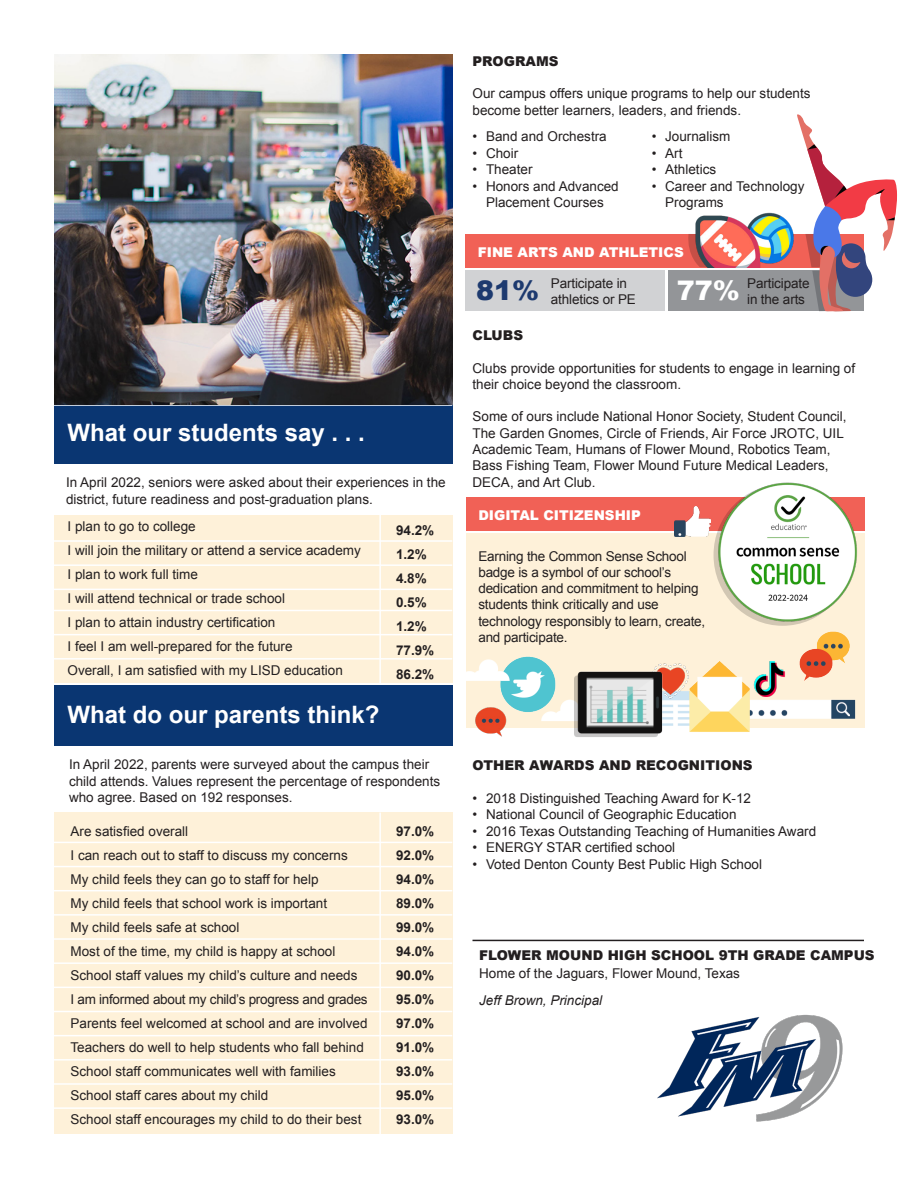
<style>
.page{position:relative;width:918px;height:1188px;background:#fff}
.page>*{position:absolute;margin:0;border:0;box-sizing:border-box;transform-origin:0 0}
.t1{font:900 27px "Arial";color:#1d3a6f}
.t2{font:900 27px "Arial";color:#fff}
.CP_text_heading_Ulc{font:700 24px "Arial";color:#fff}
.CP_text{font:13.5px/16.2px "Arial";color:#231f20}
.CP_chart_text{font:13.5px "Arial";color:#231f20}
.CP_chart_numbers{font:700 13.5px/24px "Arial";color:#231f20}
.CP_all_cap_heading{font:900 13.5px "Arial";color:#231f20}
.CP_chart_text-2{font:13.5px "Arial";letter-spacing:-.02em;color:#231f20}
.CP_all_cap_heading-2{font:900 13.5px "Arial";color:#fff}
.CP_text-2{font:italic 13.5px "Arial";color:#231f20}
</style>
<div class="page">
<div style="left:54px;top:403px;width:398px;height:60px;background:#0a3672"></div>
<hr style="left:54px;top:404px;width:398px;height:2px;background:#fff">
<div style="left:466px;top:533px;width:399px;height:194px;background:#fef1d9"></div>
<div style="left:466px;top:497px;width:399px;height:33px;background:#f16156"></div>
<img style="left:755px;top:662px;width:30px;height:30px">
<img style="left:675px;top:506px;width:35px;height:31px">
<img style="left:466px;top:656px;width:93px;height:72px">
<img style="left:474px;top:702px;width:34px;height:35px">
<img style="left:755px;top:692px;width:101px;height:27px">
<img style="left:676px;top:661px;width:79px;height:71px">
<img style="left:711px;top:482px;width:153px;height:144px">
<img style="left:799px;top:631px;width:51px;height:50px">
<img style="left:676px;top:661px;width:19px;height:41px">
<img style="left:559px;top:663px;width:117px;height:74px">
<div style="left:54px;top:813px;width:398px;height:321px;background:#fef1d9"></div>
<hr style="left:54px;top:842px;width:398px;height:1px;background:#fff">
<hr style="left:54px;top:866px;width:398px;height:1px;background:#fff">
<hr style="left:54px;top:890px;width:398px;height:1px;background:#fff">
<hr style="left:54px;top:914px;width:398px;height:2px;background:#fff">
<hr style="left:54px;top:938px;width:398px;height:2px;background:#fff">
<hr style="left:54px;top:962px;width:398px;height:2px;background:#fff">
<hr style="left:54px;top:987px;width:398px;height:1px;background:#fff">
<hr style="left:54px;top:1011px;width:398px;height:1px;background:#fff">
<hr style="left:54px;top:1035px;width:398px;height:1px;background:#fff">
<hr style="left:54px;top:1059px;width:398px;height:2px;background:#fff">
<hr style="left:54px;top:1083px;width:398px;height:2px;background:#fff">
<hr style="left:54px;top:1107px;width:398px;height:2px;background:#fff">
<hr style="left:379px;top:813px;width:2px;height:321px;background:#fff">
<div style="left:466px;top:234px;width:398px;height:33px;background:#f16156"></div>
<div style="left:466px;top:271px;width:199px;height:40px;background:#d1d2d4"></div>
<div style="left:668px;top:271px;width:196px;height:40px;background:#939598"></div>
<div style="left:54px;top:515px;width:398px;height:167px;background:#fef1d9"></div>
<hr style="left:54px;top:540px;width:398px;height:2px;background:#fff">
<hr style="left:54px;top:564px;width:398px;height:2px;background:#fff">
<hr style="left:54px;top:589px;width:398px;height:1px;background:#fff">
<hr style="left:54px;top:610px;width:398px;height:1px;background:#fff">
<hr style="left:54px;top:634px;width:398px;height:1px;background:#fff">
<hr style="left:54px;top:658px;width:398px;height:2px;background:#fff">
<hr style="left:379px;top:511px;width:2px;height:174px;background:#fff">
<div style="left:54px;top:685px;width:398px;height:61px;background:#0a3672"></div>
<svg style="left:797px;top:114px;width:100px;height:198px"></svg>
<hr style="left:472px;top:940px;width:392px;height:1px;background:#231f20">
<img style="left:657px;top:1014px;width:186px;height:108px">
<img style="left:54px;top:54px;width:398px;height:350px">
<img style="left:763px;top:212px;width:31px;height:52px">
<svg style="left:688px;top:234px;width:4px;height:22px"></svg>
<img style="left:692px;top:213px;width:71px;height:54px">
<p class="CP_text_heading_Ulc" style="left:68px;top:417px;width:299px">What our students say . . .</p>
<p class="CP_text" style="left:66px;top:475px;width:381px">In April 2022, seniors were asked about their experiences in the district, future readiness and post-graduation plans.</p>
<p class="CP_chart_text" style="left:68px;top:518px;width:130px">I plan to go to college</p>
<p class="CP_chart_text" style="left:68px;top:542px;width:295px">I will join the military or attend a service academy</p>
<p class="CP_chart_text" style="left:68px;top:566px;width:132px">I plan to work full time</p>
<p class="CP_chart_text" style="left:68px;top:590px;width:219px">I will attend technical or trade school</p>
<p class="CP_chart_text" style="left:68px;top:614px;width:209px">I plan to attain industry certification</p>
<p class="CP_chart_text" style="left:68px;top:638px;width:227px">I feel I am well-prepared for the future</p>
<p class="CP_chart_text" style="left:68px;top:662px;width:277px">Overall, I am satisfied with my LISD education</p>
<p class="CP_text_heading_Ulc" style="left:68px;top:699px;width:314px">What do our parents think?</p>
<p class="CP_chart_numbers" style="left:396px;top:519px;width:40px">94.2%<br>1.2%<br>4.8%<br>0.5%<br>1.2%<br>77.9%</p>
<p class="CP_chart_numbers" style="left:396px;top:663px;width:40px">86.2%</p>
<p class="CP_text" style="left:69px;top:757px;width:373px">In April 2022, parents were surveyed about the campus their child attends. Values represent the percentage of respondents who agree. Based on 192 responses.</p>
<p class="CP_chart_text" style="left:71px;top:822px;width:119px">Are satisfied overall</p>
<p class="CP_chart_text" style="left:71px;top:846px;width:279px">I can reach out to staff to discuss my concerns</p>
<p class="CP_chart_text" style="left:71px;top:870px;width:250px">My child feels they can go to staff for help</p>
<p class="CP_chart_text" style="left:71px;top:894px;width:258px">My child feels that school work is important</p>
<p class="CP_chart_text" style="left:71px;top:918px;width:170px">My child feels safe at school</p>
<p class="CP_chart_text" style="left:71px;top:942px;width:266px">Most of the time, my child is happy at school</p>
<p class="CP_chart_text" style="left:71px;top:966px;width:288px">School staff values my child’s culture and needs</p>
<p class="CP_chart_text-2" style="left:71px;top:990px;width:299px">I am informed about my child’s progress and grades</p>
<p class="CP_chart_text" style="left:71px;top:1014px;width:299px">Parents feel welcomed at school and are involved</p>
<p class="CP_chart_text" style="left:71px;top:1038px;width:295px">Teachers do well to help students who fall behind</p>
<p class="CP_chart_text" style="left:71px;top:1062px;width:267px">School staff communicates well with families</p>
<p class="CP_chart_text" style="left:71px;top:1086px;width:199px">School staff cares about my child</p>
<p class="CP_chart_text" style="left:71px;top:1110px;width:292px">School staff encourages my child to do their best</p>
<p class="CP_chart_numbers" style="left:396px;top:820px;width:40px;text-align:justify">97.0% 92.0% 94.0% 89.0% 99.0% 94.0% 90.0% 95.0% 97.0% 91.0% 93.0% 95.0% 93.0%</p>
<p class="CP_all_cap_heading" style="left:472px;top:51px;width:88px">PROGRAMS</p>
<p class="CP_text" style="left:472px;top:86px;width:340px">Our campus offers unique programs to help our students become better learners, leaders, and friends.</p>
<p class="CP_text" style="left:472px;top:128px;width:136px">• Band and Orchestra</p>
<p class="CP_text" style="left:472px;top:145px;width:47px">• Choir</p>
<p class="CP_text" style="left:472px;top:161px;width:62px">• Theater</p>
<p class="CP_text" style="left:472px;top:178px;width:148px;text-align:center">• Honors and Advanced<br>Placement Courses</p>
<p class="CP_text" style="left:652px;top:128px;width:80px">• Journalism</p>
<p class="CP_text" style="left:652px;top:145px;width:32px">• Art</p>
<p class="CP_text" style="left:652px;top:161px;width:66px">• Athletics</p>
<p class="CP_text" style="left:665px;top:178px;width:141px;text-indent:-14px">• Career and Technology<br>Programs</p>
<p class="CP_all_cap_heading-2" style="left:478px;top:242px;width:207px">FINE ARTS AND ATHLETICS</p>
<p class="CP_text" style="left:551px;top:275px;width:78px">Participate in</p>
<p class="CP_text" style="left:551px;top:291px;width:87px">athletics or PE</p>
<p class="t1" style="left:476px;top:271px;width:65px">81%</p>
<p class="t2" style="left:677px;top:271px;width:65px">77%</p>
<p class="CP_text" style="left:747px;top:275px;width:64px">Participate</p>
<p class="CP_text" style="left:747px;top:291px;width:59px">in the arts</p>
<p class="CP_all_cap_heading" style="left:472px;top:326px;width:52px">CLUBS</p>
<p class="CP_text" style="left:472px;top:360px;width:384px">Clubs provide opportunities for students to engage in learning of their choice beyond the classroom.</p>
<p class="CP_text" style="left:472px;top:409px;width:376px">Some of ours include National Honor Society, Student Council, The Garden Gnomes, Circle of Friends, Air Force JROTC, UIL Academic Team, Humans of Flower Mound, Robotics Team, Bass Fishing Team, Flower Mound Future Medical Leaders, DECA, and Art Club.</p>
<p class="CP_all_cap_heading-2" style="left:478px;top:505px;width:164px">DIGITAL CITIZENSHIP</p>
<p class="CP_text" style="left:478px;top:548px;width:228px">Earning the Common Sense School badge is a symbol of our school’s dedication and commitment to helping students think critically and use technology responsibly to learn, create, and participate.</p>
<p class="CP_all_cap_heading" style="left:472px;top:756px;width:282px">OTHER AWARDS AND RECOGNITIONS</p>
<p class="CP_text" style="left:472px;top:790px;width:280px">• 2018 Distinguished Teaching Award for K-12</p>
<p class="CP_text" style="left:472px;top:807px;width:266px">• National Council of Geographic Education</p>
<p class="CP_text" style="left:472px;top:823px;width:345px">• 2016 Texas Outstanding Teaching of Humanities Award</p>
<p class="CP_text" style="left:472px;top:840px;width:204px">• ENERGY STAR certified school</p>
<p class="CP_text" style="left:472px;top:856px;width:291px">• Voted Denton County Best Public High School</p>
<p class="CP_all_cap_heading" style="left:479px;top:946px;width:397px">FLOWER MOUND HIGH SCHOOL 9TH GRADE CAMPUS</p>
<p class="CP_text" style="left:479px;top:966px;width:262px">Home of the Jaguars, Flower Mound, Texas</p>
<p class="CP_text-2" style="left:479px;top:992px;width:125px">Jeff Brown, Principal</p>
</div>
